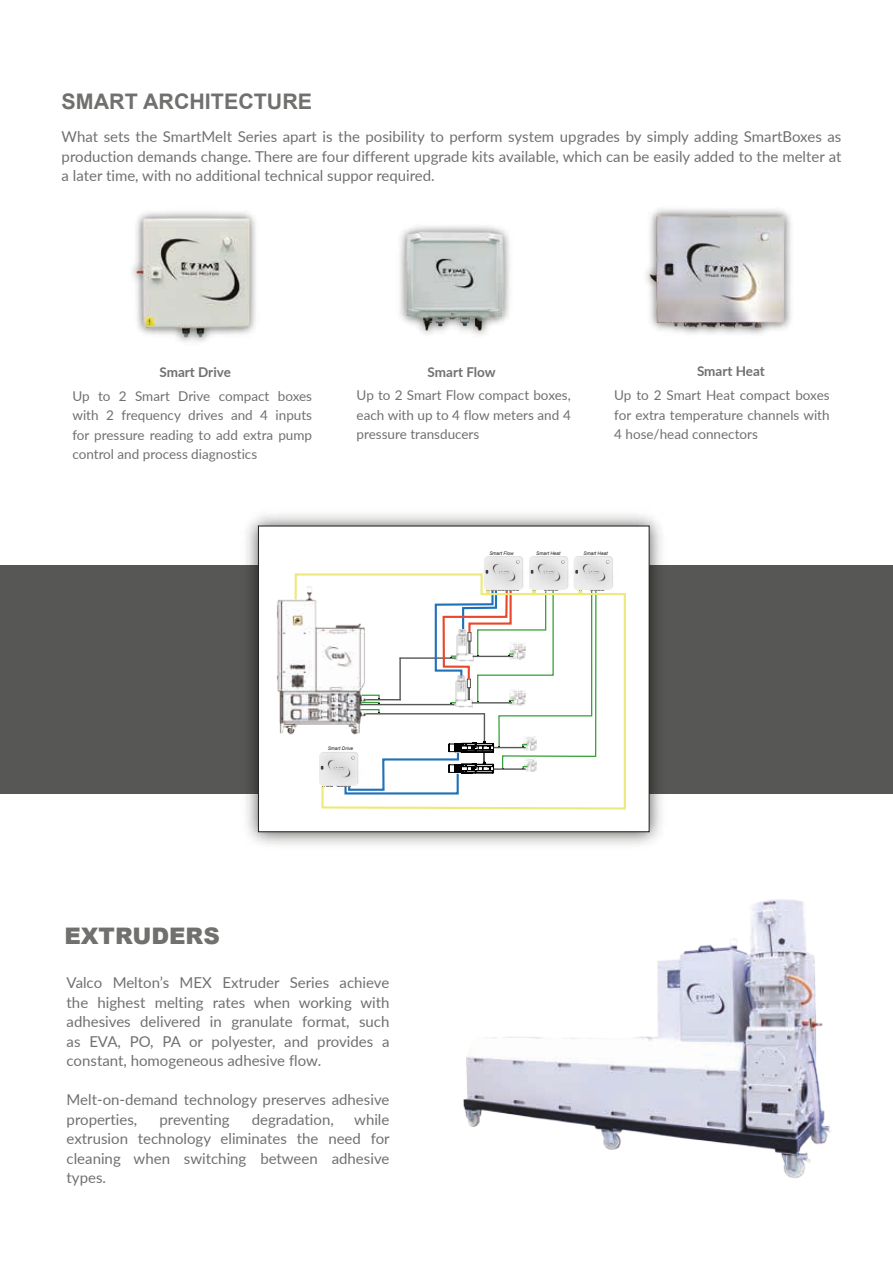
<style>
.page{position:relative;width:893px;height:1263px;background:#fff}
.page>*{position:absolute;margin:0;border:0;box-sizing:border-box;transform-origin:0 0}
.t1{font:900 22.8px "Arial";color:#70706f}
.t2{font:700 21.45px "Arial";color:#70706f}
.t3{font:15px/19.5px "Lato";color:#70706f;text-align:justify}
.t4{font:13.5px/19.5px "Lato";color:#70706f;text-align:justify}
.t5{font:700 13.5px "Lato";color:#70706f}
.t6{font:italic 4.8px "Arial";color:#1d1d1b}
</style>
<div class="page">
<div style="left:0;top:566px;width:893px;height:228px;background:#575756"></div>
<img style="left:246px;top:514px;width:426px;height:331px">
<div style="left:258px;top:526px;width:391px;height:306px;background:#fff;border:1px solid #1d1d1b"></div>
<img style="left:183px;top:565px;width:111px;height:189px">
<svg style="left:321px;top:593px;width:305px;height:217px"></svg>
<img style="left:484px;top:560px;width:34px;height:10px">
<img style="left:518px;top:556px;width:45px;height:14px">
<img style="left:529px;top:560px;width:34px;height:10px">
<img style="left:563px;top:556px;width:61px;height:44px">
<img style="left:574px;top:560px;width:39px;height:25px">
<svg style="left:294px;top:570px;width:310px;height:225px"></svg>
<svg style="left:605px;top:560px;width:4px;height:4px"></svg>
<hr style="left:494px;top:747px;width:32px;height:1px;background:#575756">
<hr style="left:494px;top:768px;width:32px;height:2px;background:#575756">
<img style="left:132px;top:212px;width:124px;height:129px">
<img style="left:400px;top:226px;width:110px;height:109px">
<img style="left:644px;top:207px;width:149px;height:125px">
<img style="left:463px;top:899px;width:368px;height:279px">
<h2 class="t2" style="left:62px;top:87px;width:252px">SMART ARCHITECTURE</h2>
<p class="t3" style="left:62px;top:127px;width:781px">What sets the SmartMelt Series apart is the posibility to perform system upgrades by simply adding SmartBoxes as production demands change. There are four different upgrade kits available, which can be easily added to the melter at a later time, with no additional technical suppor required.</p>
<p class="t5" style="left:159px;top:362px;width:73px">Smart Drive</p>
<p class="t5" style="left:428px;top:362px;width:70px">Smart Flow</p>
<p class="t5" style="left:697px;top:361px;width:69px">Smart Heat</p>
<p class="t4" style="left:72px;top:386px;width:241px">Up to 2 Smart Drive compact boxes with 2 frequency drives and 4 inputs for pressure reading to add extra pump control and process diagnostics</p>
<p class="t4" style="left:357px;top:385px;width:216px">Up to 2 Smart Flow compact boxes, each with up to 4 flow meters and 4 pressure transducers</p>
<p class="t4" style="left:614px;top:385px;width:217px">Up to 2 Smart Heat compact boxes for extra temperature channels with 4 hose/head connectors</p>
<p class="t6" style="left:328px;top:745px;width:27px">Smart Drive</p>
<h1 class="t1" style="left:64px;top:919px;width:157px">EXTRUDERS</h1>
<p class="t3" style="left:67px;top:972px;width:324px">Valco Melton’s MEX Extruder Series achieve the highest melting rates when working with adhesives delivered in granulate format, such as EVA, PO, PA or polyester, and provides a constant, homogeneous adhesive flow.</p>
<p class="t3" style="left:67px;top:1089px;width:324px">Melt-on-demand technology preserves adhesive properties,</p>
<p class="t3" style="left:67px;top:1109px;width:325px;text-indent:288px">while extrusion technology eliminates the need for cleaning when switching between adhesive types.</p>
<p class="t3" style="left:159px;top:1109px;width:72px">preventing</p>
<p class="t3" style="left:252px;top:1109px;width:83px">degradation,</p>
<p class="t6" style="left:489px;top:550px;width:26px">Smart Flow</p>
<p class="t6" style="left:536px;top:550px;width:26px">Smart Heat</p>
<p class="t6" style="left:583px;top:550px;width:26px">Smart Heat</p>
</div>
